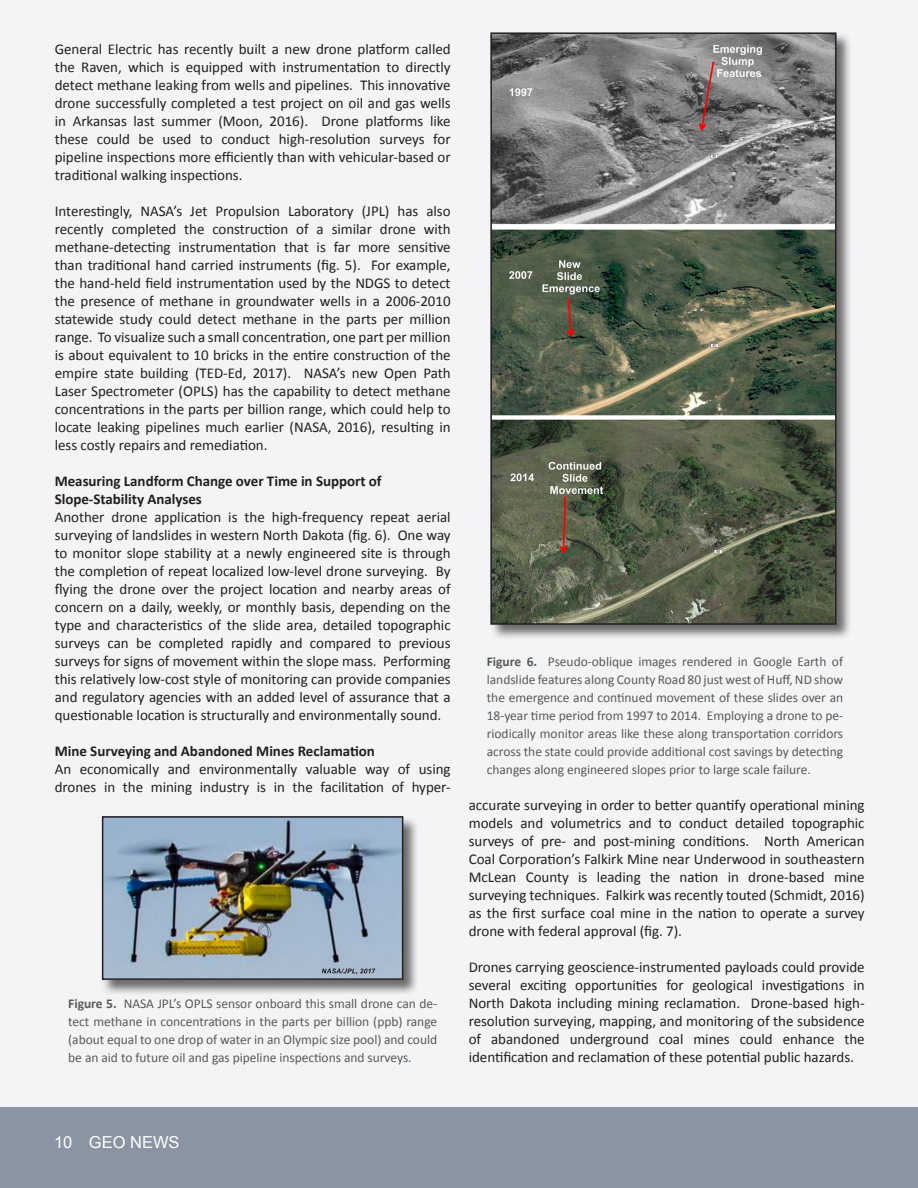
<style>
.page{position:relative;width:918px;height:1188px;background:#fff}
.page>*{position:absolute;margin:0;border:0;box-sizing:border-box;transform-origin:0 0}
.t1{font:16.5px "Arial";color:#fff}
.t2{font:15px/18px "Calibri";letter-spacing:-.005em;color:#231f20;text-align:justify}
.t3{font:700 15px "Calibri";letter-spacing:-.005em;color:#231f20}
.t4{font:13.5px/18px "Calibri";letter-spacing:-.005em;color:#575c56;text-align:justify}
.s1{font-weight:700}
</style>
<div class="page">
<div style="left:0;top:0;width:918px;height:1107px;background:#f4f4f6"></div>
<div style="left:0;top:1107px;width:918px;height:81px;background:#8b94a3"></div>
<div style="left:101px;top:816px;width:318px;height:180px;background:#231f20;opacity:.65"></div>
<img style="left:105px;top:819px;width:295px;height:158px">
<div style="left:102px;top:816px;width:301px;height:164px;border:2px solid #231f20"></div>
<div style="left:490px;top:32px;width:362px;height:609px;background:#231f20;opacity:.65"></div>
<img style="left:493px;top:35px;width:341px;height:587px">
<div style="left:490px;top:32px;width:347px;height:593px;border:2px solid #231f20"></div>
<p class="t2" style="left:55px;top:40px;width:397px">General Electric has recently built a new drone platform called the Raven, which is equipped with instrumentation to directly detect methane leaking from wells and pipelines. This innovative drone successfully completed a test project on oil and gas wells in Arkansas last summer (Moon, 2016). Drone platforms like these could be used to conduct high-resolution surveys for pipeline inspections more efficiently than with vehicular-based or traditional walking inspections.</p>
<p class="t2" style="left:55px;top:202px;width:397px">Interestingly, NASA’s Jet Propulsion Laboratory (JPL) has also recently completed the construction of a similar drone with methane-detecting instrumentation that is far more sensitive than traditional hand carried instruments (fig. 5). For example, the hand-held field instrumentation used by the NDGS to detect the presence of methane in groundwater wells in a 2006-2010 statewide study could detect methane in the parts per million range. To visualize such a small concentration, one part per million is about equivalent to 10 bricks in the entire construction of the empire state building (TED-Ed, 2017). NASA’s new Open Path Laser Spectrometer (OPLS) has the capability to detect methane concentrations in the parts per billion range, which could help to locate leaking pipelines much earlier (NASA, 2016), resulting in less costly repairs and remediation.</p>
<p class="t3" style="left:55px;top:471px;width:328px">Measuring Landform Change over Time in Support of</p>
<p class="t3" style="left:55px;top:489px;width:149px">Slope-Stability Analyses</p>
<p class="t2" style="left:55px;top:508px;width:397px">Another drone application is the high-frequency repeat aerial surveying of landslides in western North Dakota (fig. 6). One way to monitor slope stability at a newly engineered site is through the completion of repeat localized low-level drone surveying. By flying the drone over the project location and nearby areas of concern on a daily, weekly, or monthly basis, depending on the type and characteristics of the slide area, detailed topographic surveys can be completed rapidly and compared to previous surveys for signs of movement within the slope mass. Performing this relatively low-cost style of monitoring can provide companies and regulatory agencies with an added level of assurance that a questionable location is structurally and environmentally sound.</p>
<p class="t3" style="left:55px;top:741px;width:322px">Mine Surveying and Abandoned Mines Reclamation</p>
<p class="t2" style="left:55px;top:760px;width:397px">An economically and environmentally valuable way of using drones in the mining industry is in the facilitation of hyper-</p>
<p class="t4" style="left:68px;top:995px;width:371px"><span class="s1">Figure 5.</span> NASA JPL’s OPLS sensor onboard this small drone can de&shy;tect methane in concentrations in the parts per billion (ppb) range (about equal to one drop of water in an Olympic size pool) and could be an aid to future oil and gas pipeline inspections and surveys.</p>
<p class="t4" style="left:487px;top:653px;width:358px"><span class="s1">Figure 6.</span> Pseudo-oblique images rendered in Google Earth of landslide features along County Road 80 just west of Huff, ND show the emergence and continued movement of these slides over an 18-year time period from 1997 to 2014. Employing a drone to pe&shy;riodically monitor areas like these along transportation corridors across the state could provide additional cost savings by detecting changes along engineered slopes prior to large scale failure.</p>
<p class="t2" style="left:469px;top:796px;width:397px">accurate surveying in order to better quantify operational mining models and volumetrics and to conduct detailed topographic surveys of pre- and post-mining conditions. North American Coal Corporation’s Falkirk Mine near Underwood in southeastern McLean County is leading the nation in drone-based mine surveying techniques. Falkirk was recently touted (Schmidt, 2016) as the first surface coal mine in the nation to operate a survey drone with federal approval (fig. 7).</p>
<p class="t2" style="left:469px;top:958px;width:397px">Drones carrying geoscience-instrumented payloads could provide several exciting opportunities for geological investigations in North Dakota including mining reclamation. Drone-based high&shy;resolution surveying, mapping, and monitoring of the subsidence of abandoned underground coal mines could enhance the identification and reclamation of these potential public hazards.</p>
<p class="t1" style="left:54px;top:1131px;width:127px">10 GEO NEWS</p>
</div>
